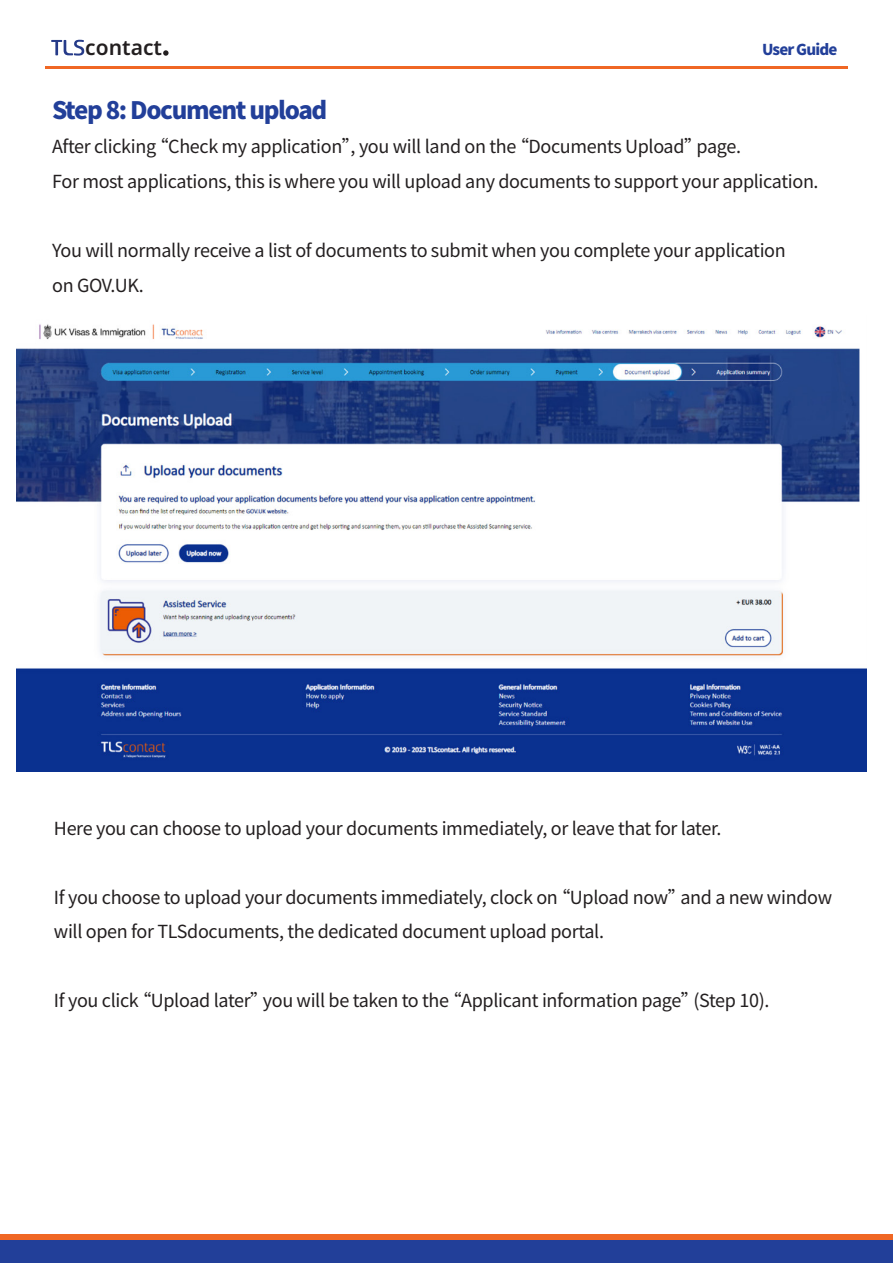
<style>
.page{position:relative;width:893px;height:1263px;background:#fff}
.page>*{position:absolute;margin:0;border:0;box-sizing:border-box;transform-origin:0 0}
.t1{font:900 24px "Noto Sans CJ Ksc";letter-spacing:-.055em;color:#223f99}
.t2{font:600 21px "Noto Sans";color:#231f20}
.t3{font:18px/34.5px "Noto Sans CJ Ksc";letter-spacing:-.02em;color:#231f20}
.t4{font:900 15px "Noto Sans CJ Ksc";letter-spacing:-.055em;color:#223f99}
</style>
<div class="page">
<hr style="left:45px;top:66px;width:803px;height:3px;background:#f06724">
<div style="left:0;top:1234px;width:893px;height:15px;background:#f06724"></div>
<div style="left:0;top:1240px;width:893px;height:23px;background:#223f99"></div>
<svg style="left:51px;top:40px;width:33px;height:16px"></svg>
<svg style="left:163px;top:50px;width:6px;height:6px"></svg>
<img style="left:16px;top:324px;width:851px;height:447px">
<p class="t2" style="left:85px;top:33px;width:78px">contact</p>
<p class="t4" style="left:762px;top:41px;width:77px">User Guide</p>
<h1 class="t1" style="left:52px;top:97px;width:277px">Step 8: Document upload</h1>
<p class="t3" style="left:52px;top:130px;width:768px">After clicking “Check my application”, you will land on the “Documents Upload”page.<br>For most applications, this is where you will upload any documents to support your application.</p>
<p class="t3" style="left:52px;top:234px;width:735px">You will normally receive a list of documents to submit when you complete your application on GOV.UK.</p>
<p class="t3" style="left:54px;top:811px;width:669px">Here you can choose to upload your documents immediately, or leave that for later.</p>
<p class="t3" style="left:54px;top:880px;width:780px">If you choose to upload your documents immediately, clock on “Upload now”and a new window will open for TLSdocuments, the dedicated document upload portal.</p>
<p class="t3" style="left:54px;top:984px;width:717px">If you click “Upload later”you will be taken to the “Applicant information page”(Step 10).</p>
</div>
